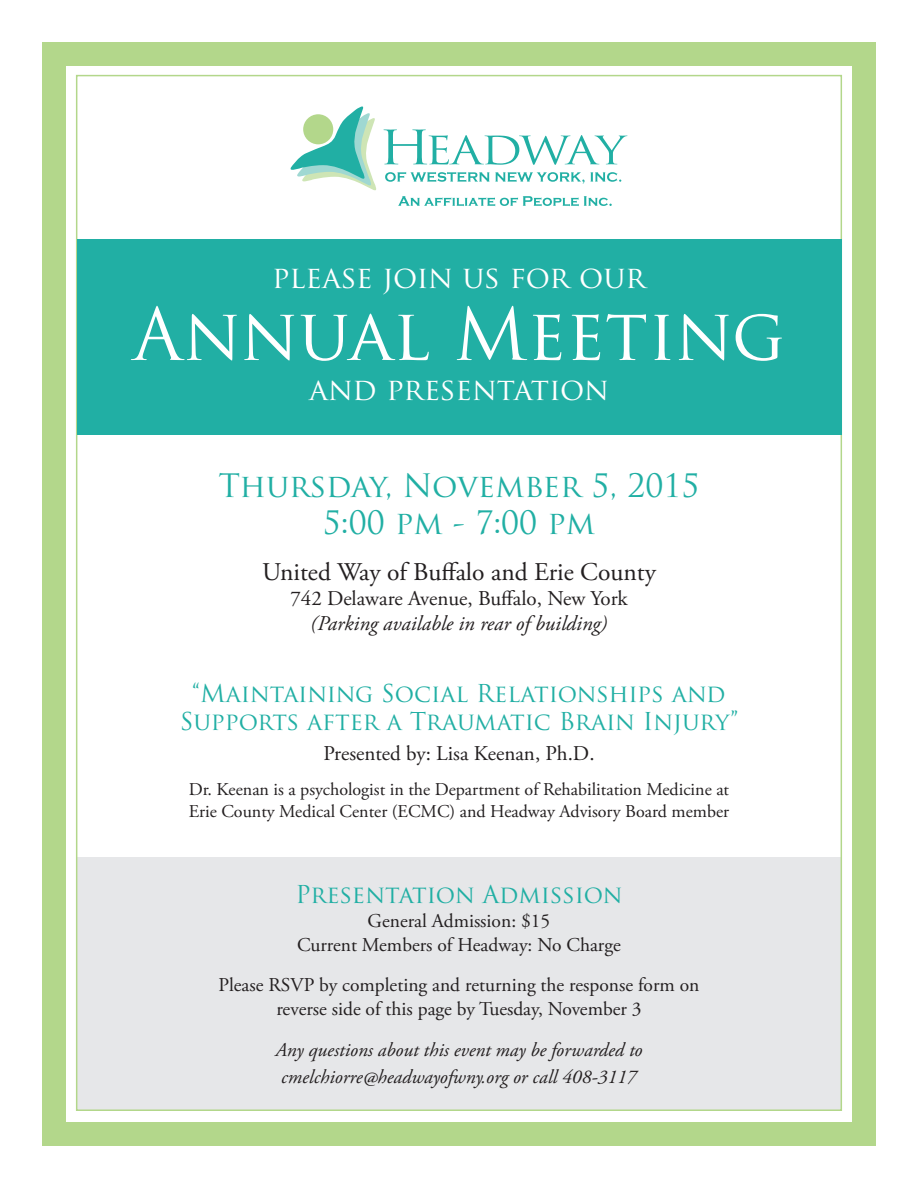
<style>
.page{position:relative;width:918px;height:1188px;background:#fff}
.page>*{position:absolute;margin:0;border:0;box-sizing:border-box;transform-origin:0 0}
.t1{font:70.5px "Trajan Pro";color:#fff}
.t2{font:31.5px/37.5px "Trajan Pro";color:#21afa4;text-align:center}
.t3{font:30px "Trajan Pro";letter-spacing:-.005em;color:#fff}
.t4{font:25.5px "Adobe Garamond Pro";color:#231f20}
.t5{font:24px/28.5px "Trajan Pro";color:#21afa4;text-align:center}
.t6{font:21px "Adobe Garamond Pro";color:#231f20}
.t7{font:italic 21px "Adobe Garamond Pro";color:#231f20}
.t8{font:19.5px/24px "Adobe Garamond Pro";color:#231f20;text-align:center}
.t9{font:italic 19.5px/27px "Adobe Garamond Pro";color:#231f20}
.t10{font:18px/21.6px "Adobe Garamond Pro";color:#231f20}
</style>
<div class="page">
<div style="left:77px;top:858px;width:764px;height:252px;background:#e6e7e9"></div>
<svg style="left:291px;top:106px;width:336px;height:100px"></svg>
<div style="left:42px;top:42px;width:834px;height:1104px;border:24px solid #b3d78b"></div>
<div style="left:77px;top:239px;width:764px;height:196px;background:#21afa4"></div>
<h3 class="t3" style="left:272px;top:258px;width:375px">please join us for our</h3>
<h1 class="t1" style="left:133px;top:290px;width:654px">Annual Meeting</h1>
<h3 class="t3" style="left:309px;top:370px;width:301px">and presentation</h3>
<h2 class="t2" style="left:218px;top:466px;width:483px">Thursday, November 5, 2015<br>5:00 pm - 7:00 pm</h2>
<h3 class="t4" style="left:262px;top:556px;width:395px">United Way of Buffalo and Erie County</h3>
<p class="t6" style="left:290px;top:586px;width:339px">742 Delaware Avenue, Buffalo, New York</p>
<p class="t7" style="left:311px;top:611px;width:298px">(Parking available in rear of building)</p>
<p class="t5" style="left:180px;top:679px;width:560px">“Maintaining Social Relationships and<br>Supports after a Traumatic Brain Injury”</p>
<p class="t6" style="left:323px;top:741px;width:273px">Presented by: Lisa Keenan, Ph.D.</p>
<p class="t10" style="left:189px;top:779px;width:542px">Dr. Keenan is a psychologist in the Department of Rehabilitation Medicine at<br>Erie County Medical Center (ECMC) and Headway Advisory Board member</p>
<p class="t5" style="left:296px;top:880px;width:328px">Presentation Admission</p>
<p class="t8" style="left:297px;top:909px;width:325px">General Admission: $15<br>Current Members of Headway: No Charge</p>
<p class="t8" style="left:218px;top:974px;width:483px">Please RSVP by completing and returning the response form on reverse side of this page by Tuesday, November 3</p>
<p class="t9" style="left:276px;top:1037px;width:368px">Any questions about this event may be forwarded to cmelchiorre@headwayofwny.org or call 408-3117</p>
</div>
